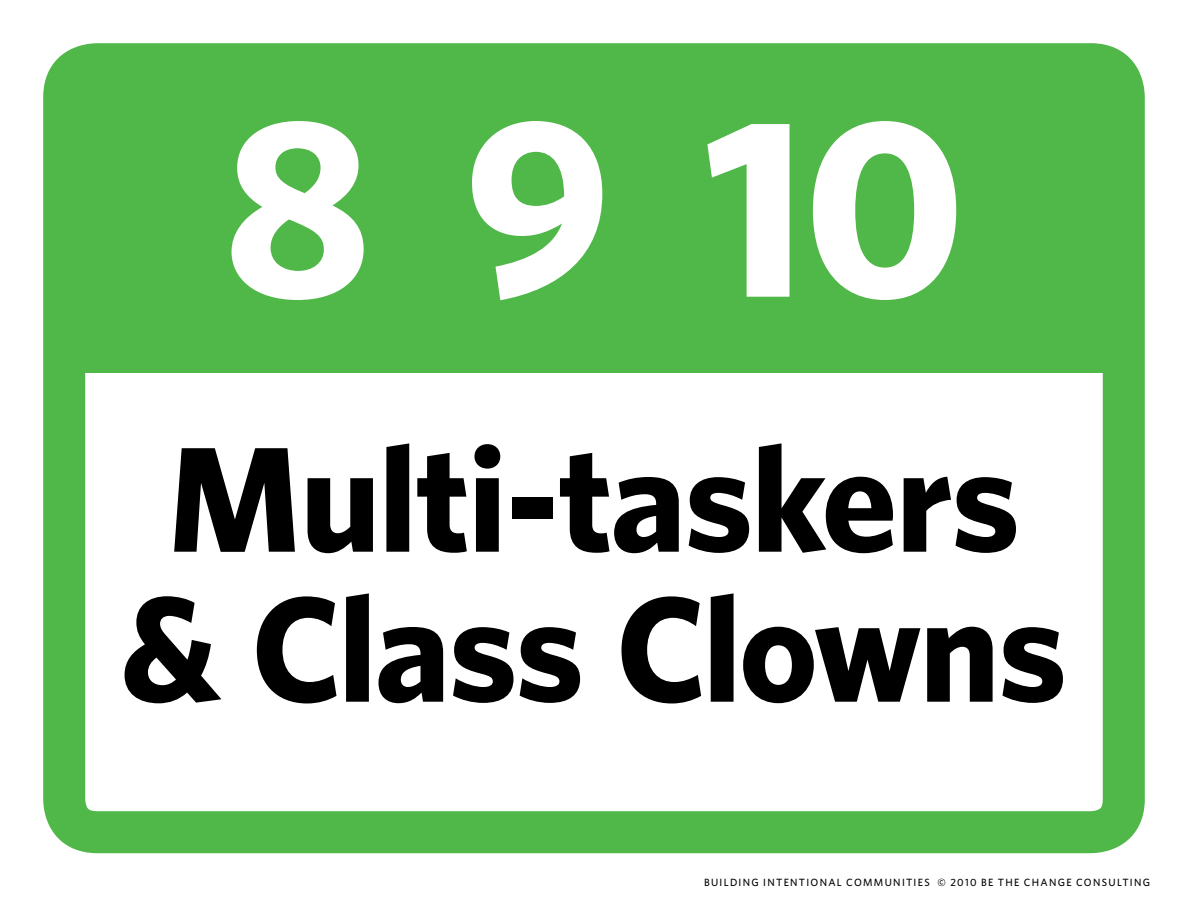
<style>
.page{position:relative;width:1188px;height:918px;background:#fff}
.page>*{position:absolute;margin:0;border:0;box-sizing:border-box;transform-origin:0 0}
.t1{font:700 255px "Whitney";color:#fff}
.t2{font:700 150px/150px "Whitney";letter-spacing:-.015em;color:#000;text-align:center}
.t3{font:500 10.5px "Whitney";letter-spacing:.125em;color:#000}
</style>
<div class="page">
<div style="left:43px;top:43px;width:1102px;height:810px;border:42px solid #50b848;border-radius:33px"></div>
<div style="left:65px;top:76px;width:1058px;height:297px;background:#50b848"></div>
<h1 class="t1" style="left:223px;top:53px;width:744px">8 9 10</h1>
<h2 class="t2" style="left:120px;top:420px;width:948px">Multi-taskers &amp; Class Clowns</h2>
<p class="t3" style="left:704px;top:876px;width:448px">BUILDING I NTENTIONAL COMMUNITIES © 2010 BE THE CHANGE CONSULTING</p>
</div>
